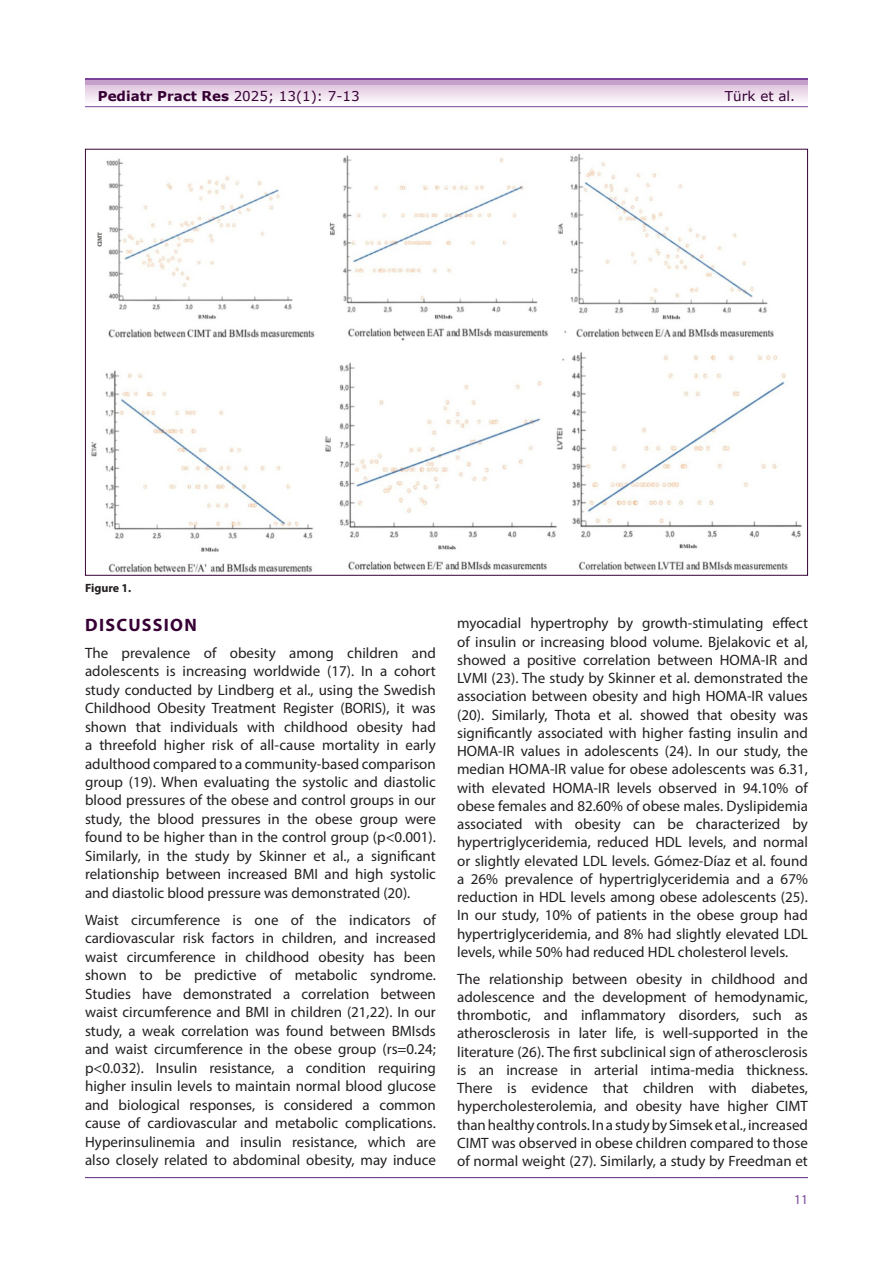
<style>
.page{position:relative;width:893px;height:1263px;background:#fff}
.page>*{position:absolute;margin:0;border:0;box-sizing:border-box;transform-origin:0 0}
.Metin_Başlıkları{font:700 18px "Myriad Pro";letter-spacing:.07em;color:#360035}
.Ana_Metin{font:15px/18.3px "Myriad Pro";color:#231f20;text-align:justify}
.t1{font:700 13.5px "Verdana";color:#360035}
.t2{font:13.5px "Verdana";color:#360035}
.t3{font:13.5px "Myriad Pro";color:#7b4499}
.Tablo{font:700 12px "Myriad Pro";color:#231f20}
.s1{font-weight:400}
</style>
<div class="page">
<hr style="left:85px;top:79px;width:723px;height:2px;background:#7b4499">
<hr style="left:85px;top:81px;width:723px;height:4px;background:#c5a0cb">
<svg style="left:85px;top:85px;width:723px;height:16px;background:#ecdceb"></svg>
<hr style="left:85px;top:106px;width:723px;height:1px;background:#7b4499">
<hr style="left:85px;top:1177px;width:723px;height:1px;background:#7b4499">
<img style="left:91px;top:153px;width:711px;height:420px">
<p class="t1" style="left:98px;top:86px;width:263px">Pediatr Pract Res <span class="s1">2025; 13(1): 7-13</span></p>
<p class="t2" style="left:725px;top:87px;width:72px">Türk et al.</p>
<p class="Tablo" style="left:85px;top:580px;width:48px">Figure 1.</p>
<p class="Metin_Başlıkları" style="left:85px;top:613px;width:113px">DISCUSSION</p>
<p class="Ana_Metin" style="left:85px;top:643px;width:352px">The prevalence of obesity among children and adolescents is increasing worldwide (17). In a cohort study conducted by Lindberg et al., using the Swedish Childhood Obesity Treatment Register (BORIS), it was shown that individuals with childhood obesity had a threefold higher risk of all-cause mortality in early adulthood compared to a community-based comparison group (19). When evaluating the systolic and diastolic blood pressures of the obese and control groups in our study, the blood pressures in the obese group were found to be higher than in the control group (p&lt;0.001).<br>Similarly, in the study by Skinner et al., a significant relationship between increased BMI and high systolic and diastolic blood pressure was demonstrated (20).</p>
<p class="Ana_Metin" style="left:85px;top:910px;width:352px">Waist circumference is one of the indicators of cardiovascular risk factors in children, and increased waist circumference in childhood obesity has been shown to be predictive of metabolic syndrome.<br>Studies have demonstrated a correlation between waist circumference and BMI in children (21,22). In our study, a weak correlation was found between BMIsds and waist circumference in the obese group (rs=0.24; p&lt;0.032). Insulin resistance, a condition requiring higher insulin levels to maintain normal blood glucose and biological responses, is considered a common cause of cardiovascular and metabolic complications.<br>Hyperinsulinemia and insulin resistance, which are also closely related to abdominal obesity, may induce</p>
<p class="Ana_Metin" style="left:457px;top:614px;width:352px">myocadial hypertrophy by growth-stimulating effect of insulin or increasing blood volume. Bjelakovic et al, showed a positive correlation between HOMA-IR and LVMI (23). The study by Skinner et al. demonstrated the association between obesity and high HOMA-IR values (20). Similarly, Thota et al. showed that obesity was significantly associated with higher fasting insulin and HOMA-IR values in adolescents (24). In our study, the median HOMA-IR value for obese adolescents was 6.31, with elevated HOMA-IR levels observed in 94.10% of obese females and 82.60% of obese males. Dyslipidemia associated with obesity can be characterized by hypertriglyceridemia, reduced HDL levels, and normal or slightly elevated LDL levels. Gómez-Díaz et al. found a 26% prevalence of hypertriglyceridemia and a 67% reduction in HDL levels among obese adolescents (25).<br>In our study, 10% of patients in the obese group had hypertriglyceridemia, and 8% had slightly elevated LDL levels, while 50% had reduced HDL cholesterol levels.</p>
<p class="Ana_Metin" style="left:457px;top:969px;width:352px">The relationship between obesity in childhood and adolescence and the development of hemodynamic, thrombotic, and inflammatory disorders, such as atherosclerosis in later life, is well-supported in the literature (26). The first subclinical sign of atherosclerosis is an increase in arterial intima-media thickness.<br>There is evidence that children with diabetes, hypercholesterolemia, and obesity have higher CIMT than healthy controls. In a study by Simsek et al., increased CIMT was observed in obese children compared to those of normal weight (27). Similarly, a study by Freedman et</p>
<p class="t3" style="left:794px;top:1191px;width:15px">11</p>
</div>
